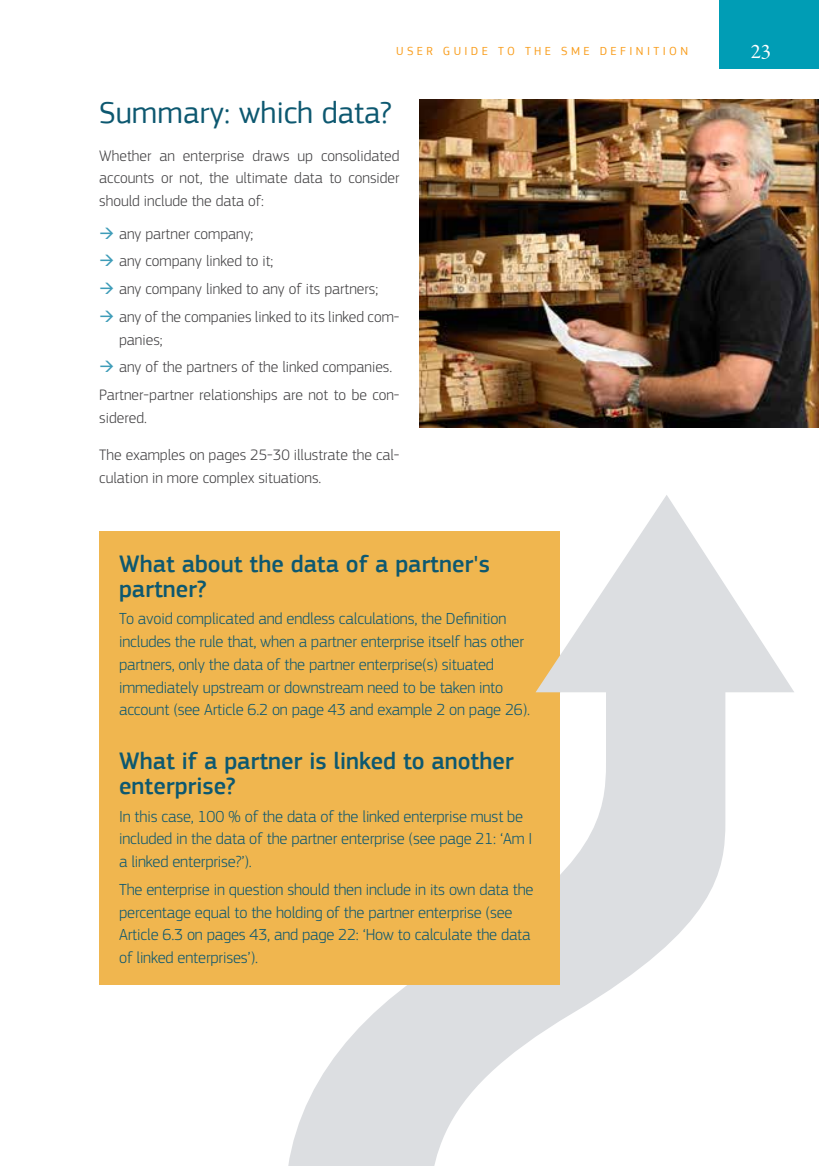
<style>
.page{position:relative;width:819px;height:1166px;background:#fff}
.page>*{position:absolute;margin:0;border:0;box-sizing:border-box;transform-origin:0 0}
.Header_2{font:31.5px "EC Square Sans Pro";color:#0d5870}
.Header_Box{font:500 24.5px/24.5px "EC Square Sans Pro";color:#0d5870}
.t1{font:21px "Garamond Premr Pro";color:#fff}
.body_box{font:300 16.62px/22.8px "EC Square Sans Pro";letter-spacing:-.01em;color:#0d5870}
.Body_2{font:300 15.75px/22.8px "EC Square Sans Pro";color:#414042}
.t2{font:12.25px "EC Square Sans Pro";letter-spacing:.275em;color:#f99d1c}
.s1{color:#3e9cb8}
</style>
<div class="page">
<svg style="left:288px;top:495px;width:506px;height:671px"></svg>
<div style="left:99px;top:531px;width:460px;height:454px;background:#f0b64f"></div>
<svg style="left:536px;top:654px;width:24px;height:38px"></svg>
<img style="left:419px;top:99px;width:400px;height:328px">
<div style="left:719px;top:0;width:100px;height:68px;background:#009db5"></div>
<p class="t2" style="left:396px;top:44px;width:293px">USER GUIDE TO THE SME DEFINITION</p>
<p class="t1" style="left:750px;top:39px;width:22px">23</p>
<p class="Header_2" style="left:99px;top:94px;width:294px">Summary: which data?</p>
<p class="Body_2" style="left:99px;top:144px;width:302px;text-align:justify">Whether an enterprise draws up consolidated accounts or not, the ultimate data to consider should include the data of:</p>
<p class="Body_2" style="left:99px;top:222px;width:156px"><span class="s1">→</span> any partner company;</p>
<p class="Body_2" style="left:99px;top:250px;width:176px"><span class="s1">→</span> any company linked to it;</p>
<p class="Body_2" style="left:99px;top:277px;width:280px"><span class="s1">→</span> any company linked to any of its partners;</p>
<p class="Body_2" style="left:119px;top:305px;width:282px;text-indent:-20px"><span class="s1">→</span> any of the companies linked to its linked com&shy;panies;</p>
<p class="Body_2" style="left:99px;top:356px;width:294px"><span class="s1">→</span> any of the partners of the linked companies.</p>
<p class="Body_2" style="left:99px;top:383px;width:302px">Partner-partner relationships are not to be con&shy;sidered.</p>
<p class="Body_2" style="left:99px;top:444px;width:302px">The examples on pages 25-30 illustrate the cal&shy;culation in more complex situations.</p>
<p class="Header_Box" style="left:119px;top:552px;width:372px">What about the data of a partner's partner?</p>
<p class="body_box" style="left:119px;top:607px;width:412px">To avoid complicated and endless calculations, the Definition includes the rule that, when a partner enterprise itself has other partners, only the data of the partner enterprise(s) situated immediately upstream or downstream need to be taken into account (see Article 6.2 on page 43 and example 2 on page 26).</p>
<p class="Header_Box" style="left:119px;top:749px;width:396px">What if a partner is linked to another enterprise?</p>
<p class="body_box" style="left:119px;top:804px;width:415px">In this case, 100 % of the data of the linked enterprise must be included in the data of the partner enterprise (see page 21: ‘Am I a linked enterprise?’).</p>
<p class="body_box" style="left:119px;top:878px;width:416px">The enterprise in question should then include in its own data the percentage equal to the holding of the partner enterprise (see Article 6.3 on pages 43, and page 22: ‘How to calculate the data of linked enterprises’).</p>
</div>
